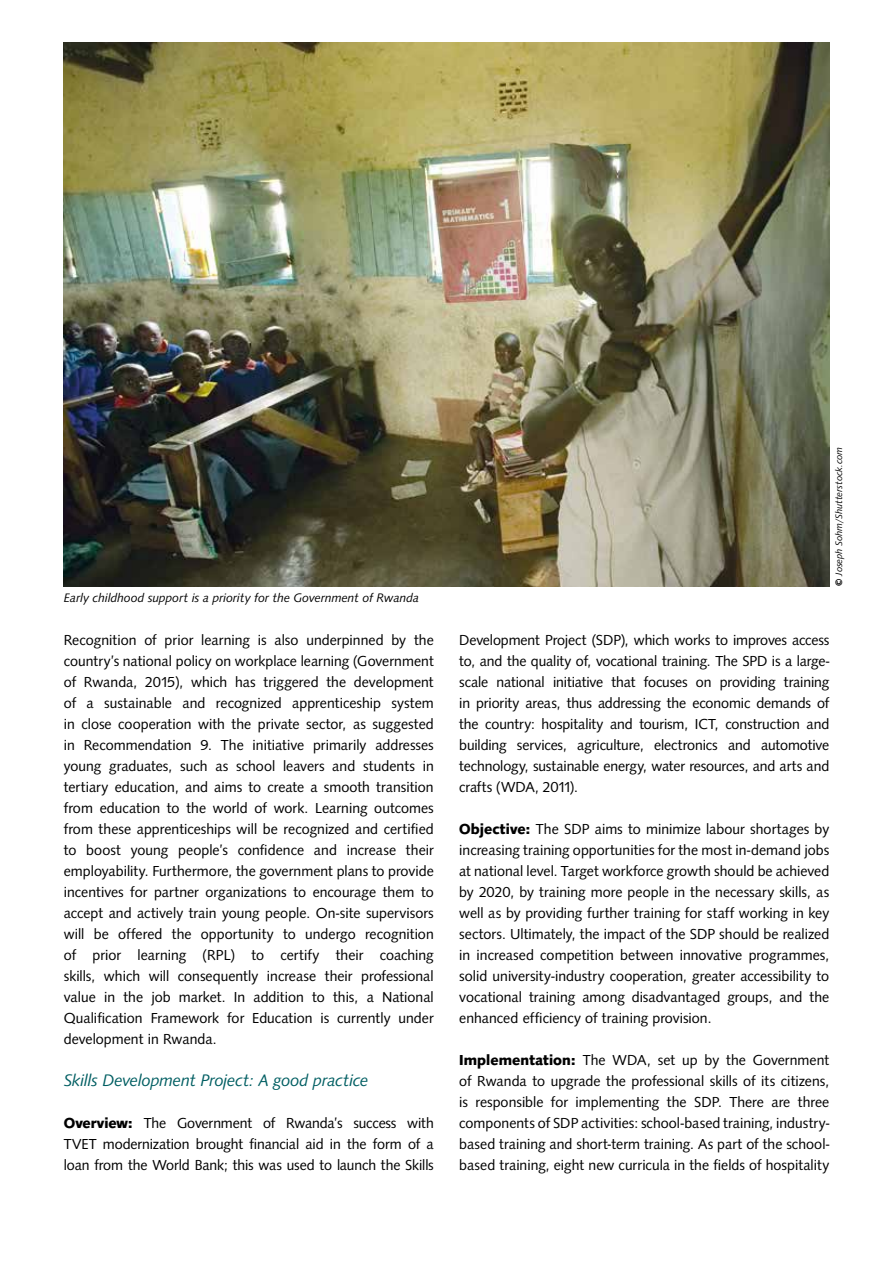
<style>
.page{position:relative;width:893px;height:1263px;background:#fff}
.page>*{position:absolute;margin:0;border:0;box-sizing:border-box;transform-origin:0 0}
.t1{font:italic 17.25px "Syntax D";letter-spacing:-.005em;color:#005e62}
.t2{font:15px/21px "Syntax D";letter-spacing:.005em;color:#000;text-align:justify}
.t3{font:italic 12.75px "Syntax D";letter-spacing:.005em;color:#000}
.t4{font:italic 9.75px "Syntax D";letter-spacing:.015em;color:#000}
.s1{font-weight:700}
.s2{font-weight:700;font-style:normal}
</style>
<div class="page">
<img style="left:64px;top:43px;width:765px;height:544px">
<p class="t3" style="left:64px;top:590px;width:357px">Early childhood support is a priority for the Government of Rwanda</p>
<p class="t2" style="left:64px;top:630px;width:371px">Recognition of prior learning is also underpinned by the country’s national policy on workplace learning (Government of Rwanda, 2015), which has triggered the development of a sustainable and recognized apprenticeship system in close cooperation with the private sector, as suggested in Recommendation 9. The initiative primarily addresses young graduates, such as school leavers and students in tertiary education, and aims to create a smooth transition from education to the world of work. Learning outcomes from these apprenticeships will be recognized and certified to boost young people’s confidence and increase their employability. Furthermore, the government plans to provide incentives for partner organizations to encourage them to accept and actively train young people. On-site supervisors will be offered the opportunity to undergo recognition of prior learning (RPL) to certify their coaching skills, which will consequently increase their professional value in the job market. In addition to this, a National Qualification Framework for Education is currently under development in Rwanda.</p>
<p class="t1" style="left:64px;top:1071px;width:306px">Skills Development Project: A good practice</p>
<p class="t2" style="left:64px;top:1113px;width:371px"><span class="s1">Overview:</span> The Government of Rwanda’s success with TVET modernization brought financial aid in the form of a loan from the World Bank; this was used to launch the Skills</p>
<p class="t4" style="left:833px;top:586px;width:140px;rotate:-90deg"><span class="s2">©</span> Joseph Sohm/Shutterstock.com</p>
<p class="t2" style="left:459px;top:630px;width:372px">Development Project (SDP), which works to improves access to, and the quality of, vocational training. The SPD is a large&shy;scale national initiative that focuses on providing training in priority areas, thus addressing the economic demands of the country: hospitality and tourism, ICT, construction and building services, agriculture, electronics and automotive technology, sustainable energy, water resources, and arts and crafts (WDA, 2011).</p>
<p class="t2" style="left:459px;top:819px;width:371px"><span class="s1">Objective:</span> The SDP aims to minimize labour shortages by increasing training opportunities for the most in-demand jobs at national level. Target workforce growth should be achieved by 2020, by training more people in the necessary skills, as well as by providing further training for staff working in key sectors. Ultimately, the impact of the SDP should be realized in increased competition between innovative programmes, solid university-industry cooperation, greater accessibility to vocational training among disadvantaged groups, and the enhanced efficiency of training provision.</p>
<p class="t2" style="left:459px;top:1050px;width:372px"><span class="s1">Implementation:</span> The WDA, set up by the Government of Rwanda to upgrade the professional skills of its citizens, is responsible for implementing the SDP. There are three components of SDP activities: school-based training, industry&shy;based training and short-term training. As part of the school&shy;based training, eight new curricula in the fields of hospitality</p>
</div>
